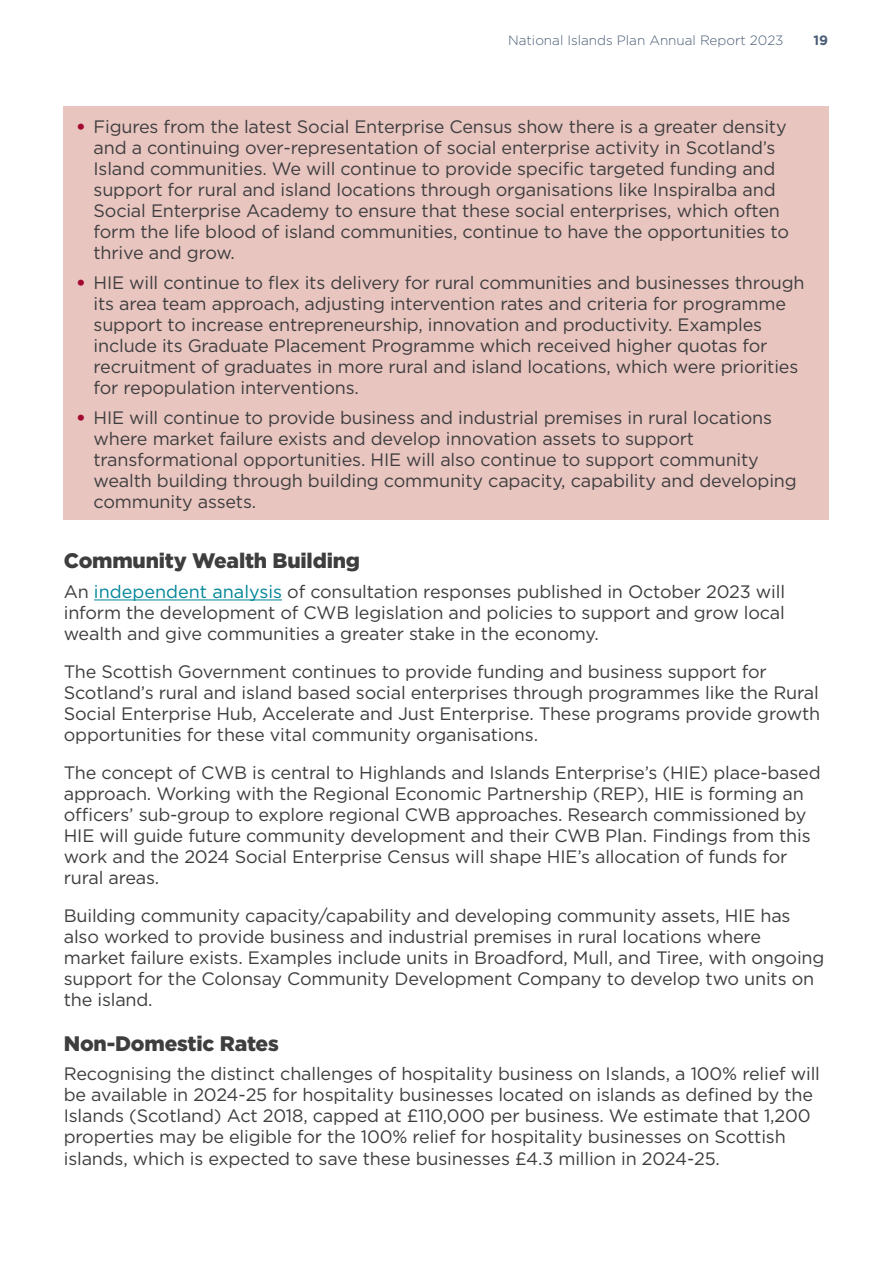
<style>
.page{position:relative;width:893px;height:1263px;background:#fff}
.page>*{position:absolute;margin:0;border:0;box-sizing:border-box;transform-origin:0 0}
.Heading_Body_Txt{font:900 21px "Gotham";letter-spacing:-.01em;color:#3e3e3f}
.paragraph{font:18px/21px "Gotham";letter-spacing:-.01em;color:#3e3e3f}
.t1{font:300 13.5px "Gotham";color:#4a5d75}
.t2{font:700 13.5px "Gotham";color:#4a5d75}
.s1{font-weight:900;color:#a30a32}
.s2{color:#008599}
</style>
<div class="page">
<hr style="left:94px;top:600px;width:188px;height:1px;background:#008599">
<div style="left:64px;top:106px;width:765px;height:414px;background:#e9c5c0"></div>
<p class="t1" style="left:508px;top:32px;width:277px">National Islands Plan Annual Report 2023</p>
<p class="t2" style="left:813px;top:31px;width:16px">19</p>
<p class="paragraph" style="left:94px;top:116px;width:697px;text-indent:-17px"><span class="s1">•</span> Figures from the latest Social Enterprise Census show there is a greater density and a continuing over-representation of social enterprise activity in Scotland’s Island communities. We will continue to provide specific targeted funding and support for rural and island locations through organisations like Inspiralba and Social Enterprise Academy to ensure that these social enterprises, which often form the life blood of island communities, continue to have the opportunities to thrive and grow.</p>
<p class="paragraph" style="left:94px;top:272px;width:712px;text-indent:-17px"><span class="s1">•</span> HIE will continue to flex its delivery for rural communities and businesses through its area team approach, adjusting intervention rates and criteria for programme support to increase entrepreneurship, innovation and productivity. Examples include its Graduate Placement Programme which received higher quotas for recruitment of graduates in more rural and island locations, which were priorities for repopulation interventions.</p>
<p class="paragraph" style="left:94px;top:406px;width:705px;text-indent:-17px"><span class="s1">•</span> HIE will continue to provide business and industrial premises in rural locations where market failure exists and develop innovation assets to support transformational opportunities. HIE will also continue to support community wealth building through building community capacity, capability and developing community assets.</p>
<p class="Heading_Body_Txt" style="left:64px;top:546px;width:298px">Community Wealth Building</p>
<p class="paragraph" style="left:64px;top:580px;width:723px;text-align:justify">An <span class="s2">independent analysis</span> of consultation responses published in October 2023 will inform the development of CWB legislation and policies to support and grow local wealth and give communities a greater stake in the economy.</p>
<p class="paragraph" style="left:64px;top:660px;width:758px">The Scottish Government continues to provide funding and business support for Scotland’s rural and island based social enterprises through programmes like the Rural Social Enterprise Hub, Accelerate and Just Enterprise. These programs provide growth opportunities for these vital community organisations.</p>
<p class="paragraph" style="left:64px;top:761px;width:758px">The concept of CWB is central to Highlands and Islands Enterprise’s (HIE) place-based approach. Working with the Regional Economic Partnership (REP), HIE is forming an officers’ sub-group to explore regional CWB approaches. Research commissioned by HIE will guide future community development and their CWB Plan. Findings from this work and the 2024 Social Enterprise Census will shape HIE’s allocation of funds for rural areas.</p>
<p class="paragraph" style="left:64px;top:904px;width:762px">Building community capacity/capability and developing community assets, HIE has also worked to provide business and industrial premises in rural locations where market failure exists. Examples include units in Broadford, Mull, and Tiree, with ongoing support for the Colonsay Community Development Company to develop two units on the island.</p>
<p class="Heading_Body_Txt" style="left:64px;top:1029px;width:217px">Non-Domestic Rates</p>
<p class="paragraph" style="left:64px;top:1063px;width:758px">Recognising the distinct challenges of hospitality business on Islands, a 100% relief will be available in 2024-25 for hospitality businesses located on islands as defined by the Islands (Scotland) Act 2018, capped at £110,000 per business. We estimate that 1,200 properties may be eligible for the 100% relief for hospitality businesses on Scottish islands, which is expected to save these businesses £4.3 million in 2024-25.</p>
</div>
